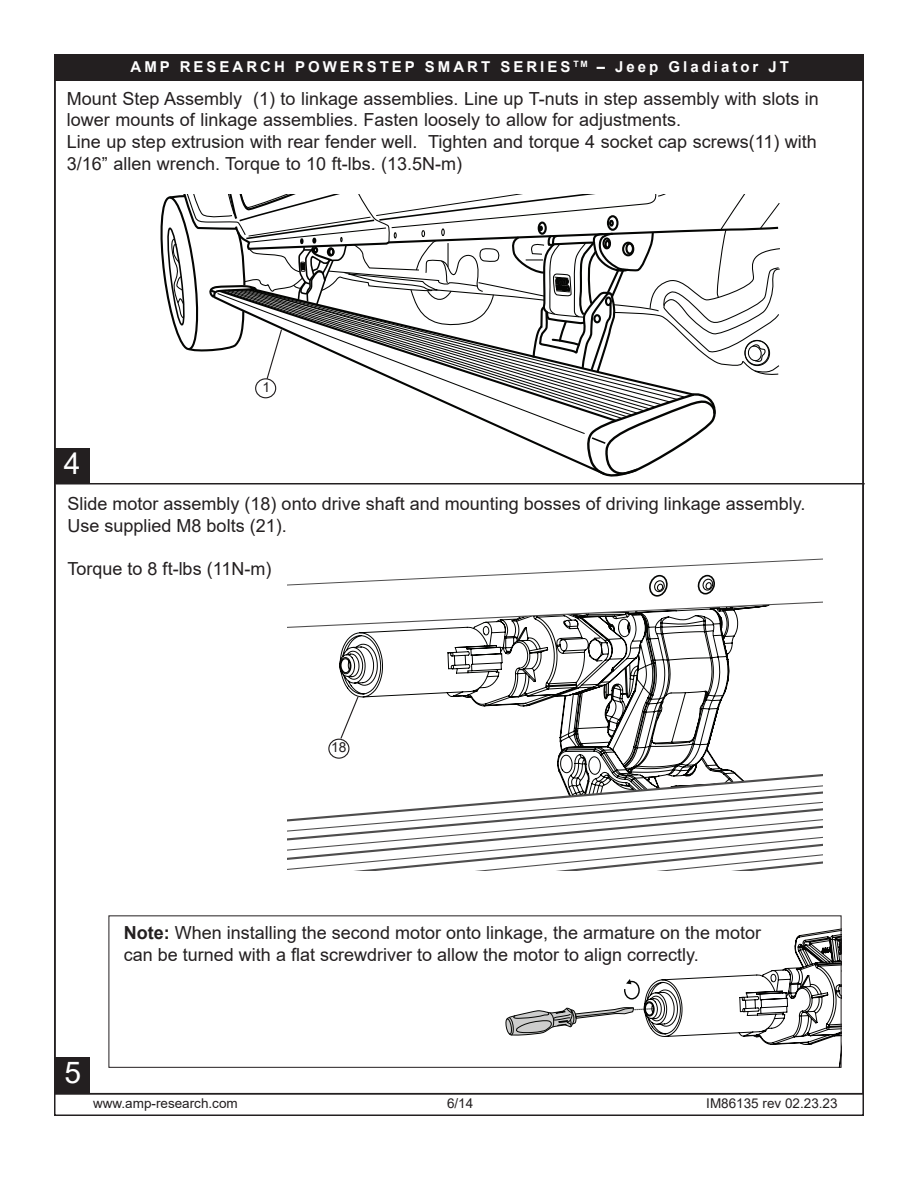
<style>
.page{position:relative;width:918px;height:1188px;background:#fff}
.page>*{position:absolute;margin:0;border:0;box-sizing:border-box;transform-origin:0 0}
.t1{font:30px "Arial";color:#fff}
.t2{font:18px/21.8px "Arial";color:#231f20}
.t3{font:700 15px "Arial";letter-spacing:.2em;color:#fff}
.t4{font:13.8px "Arial";color:#231f20}
.t5{font:13.5px "Arial";color:#231f20}
.s1{font-weight:700}
</style>
<div class="page">
<div style="left:54px;top:55px;width:809px;height:26px;background:#231f20"></div>
<hr style="left:56px;top:483px;width:809px;height:1px;background:#231f20">
<svg style="left:339px;top:638px;width:395px;height:116px"></svg>
<svg style="left:287px;top:601px;width:536px;height:37px"></svg>
<svg style="left:557px;top:754px;width:162px;height:12px"></svg>
<svg style="left:557px;top:766px;width:173px;height:4px"></svg>
<svg style="left:558px;top:770px;width:265px;height:11px"></svg>
<svg style="left:562px;top:781px;width:261px;height:5px"></svg>
<svg style="left:552px;top:786px;width:271px;height:11px"></svg>
<svg style="left:287px;top:797px;width:536px;height:73px"></svg>
<svg style="left:287px;top:558px;width:536px;height:39px"></svg>
<svg style="left:505px;top:928px;width:334px;height:117px"></svg>
<div style="left:109px;top:915px;width:732px;height:153px;border:1px solid #231f20"></div>
<svg style="left:328px;top:695px;width:32px;height:64px"></svg>
<div style="left:54px;top:54px;width:810px;height:27px;border:2px solid #231f20"></div>
<svg style="left:152px;top:195px;width:629px;height:290px"></svg>
<div style="left:56px;top:1057px;width:34px;height:36px;background:#231f20"></div>
<div style="left:55px;top:448px;width:34px;height:36px;background:#231f20"></div>
<p class="t3" style="left:131px;top:56px;width:660px">AMP RESEARCH POWERSTEP SMART SERIES <sup>TM</sup> – Jeep Gladiator JT</p>
<p class="t2" style="left:67px;top:87px;width:754px">Mount Step Assembly (1) to linkage assemblies. Line up T-nuts in step assembly with slots in lower mounts of linkage assemblies. Fasten loosely to allow for adjustments.<br>Line up step extrusion with rear fender well. Tighten and torque 4 socket cap screws(11) with 3/16” allen wrench. Torque to 10 ft-lbs. (13.5N-m)</p>
<h1 class="t1" style="left:64px;top:443px;width:18px">4</h1>
<p class="t4" style="left:262px;top:378px;width:9px">1</p>
<p class="t2" style="left:68px;top:493px;width:740px">Slide motor assembly (18) onto drive shaft and mounting bosses of driving linkage assembly.<br>Use supplied M8 bolts (21).</p>
<p class="t2" style="left:68px;top:558px;width:205px">Torque to 8 ft-lbs (11N-m)</p>
<p class="t4" style="left:331px;top:738px;width:17px">18</p>
<p class="t2" style="left:124px;top:922px;width:639px"><span class="s1">Note:</span> When installing the second motor onto linkage, the armature on the motor can be turned with a flat screwdriver to allow the motor to align correctly.</p>
<h1 class="t1" style="left:65px;top:1052px;width:18px">5</h1>
<p class="t5" style="left:93px;top:1094px;width:146px">www.amp-research.com</p>
<p class="t5" style="left:447px;top:1094px;width:28px">6/14</p>
<p class="t5" style="left:706px;top:1094px;width:133px">IM86135 rev 02.23.23</p>
</div>
